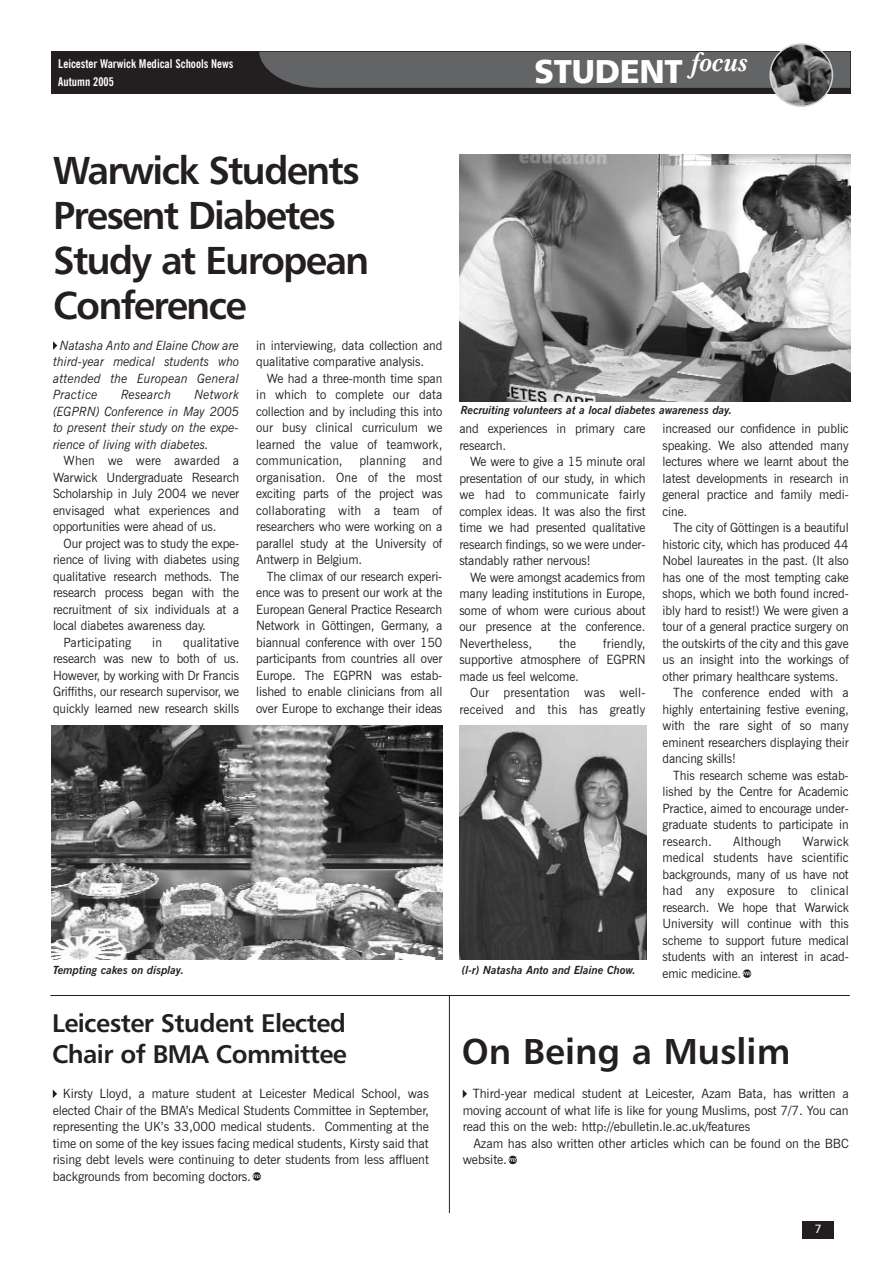
<style>
.page{position:relative;width:893px;height:1263px;background:#fff}
.page>*{position:absolute;margin:0;border:0;box-sizing:border-box;transform-origin:0 0}
.t1{font:39px/45px "Humanist 777 BT Bold B";letter-spacing:-.05em;color:#231f20}
.t2{font:36px "Humanist 777 BT Bold B";color:#231f20}
.t3{font:33px "Humanist 777 BT Black B";letter-spacing:-.01em;color:#fff}
.t4{font:25.5px/30.6px "Humanist 777 BT Bold B";letter-spacing:-.025em;color:#231f20}
.t5{font:12.75px/16.5px "News Gothic BT";letter-spacing:-.01em;color:#231f20;text-align:justify}
.t6{font:italic 12.75px/16.5px "News Gothic BT";letter-spacing:-.005em;color:#231f20;text-align:justify}
.t7{font:12.75px/16.5px "News Gothic BT";letter-spacing:.015em;color:#231f20;text-align:right}
.t8{font:12.75px "News Gothic BT";letter-spacing:.01em;color:#231f20}
.t9{font:italic 12.75px "News Gothic BT";letter-spacing:.015em;color:#231f20}
.t10{font:700 condensed 12px/17.5px "News Gothic BT";color:#fff}
.t11{font:12px "Humanist 777 BT Roman B";color:#fff}
.t12{font:italic 700 11.25px "News Gothic BT";color:#231f20}
</style>
<div class="page">
<div style="left:802px;top:1221px;width:32px;height:17px;background:#231f20"></div>
<div style="left:51px;top:52px;width:799px;height:42px;background:#231f20"></div>
<svg style="left:259px;top:43px;width:591px;height:64px"></svg>
<svg style="left:508px;top:1155px;width:9px;height:10px"></svg>
<svg style="left:463px;top:1090px;width:4px;height:8px"></svg>
<svg style="left:743px;top:969px;width:8px;height:9px"></svg>
<svg style="left:53px;top:341px;width:4px;height:9px"></svg>
<img style="left:459px;top:155px;width:391px;height:246px">
<img style="left:51px;top:726px;width:391px;height:233px">
<img style="left:460px;top:725px;width:186px;height:234px">
<hr style="left:50px;top:995px;width:800px;height:1px;background:#231f20">
<svg style="left:253px;top:1172px;width:8px;height:9px"></svg>
<svg style="left:53px;top:1090px;width:4px;height:8px"></svg>
<hr style="left:449px;top:996px;width:1px;height:217px;background:#231f20">
<p class="t10" style="left:58px;top:56px;width:177px">Leicester Warwick Medical Schools News<br>Autumn 2005</p>
<h3 class="t3" style="left:534px;top:55px;width:216px">STUDENT <sup>focus</sup></h3>
<h1 class="t1" style="left:53px;top:150px;width:317px">Warwick Students<br>Present Diabetes<br>Study at European<br>Conference</h1>
<p class="t5" style="left:256px;top:338px;width:188px">in interviewing, data collection and qualitative comparative analysis.</p>
<p class="t5" style="left:256px;top:371px;width:188px;text-indent:11px">We had a three-month time span in which to complete our data collection and by including this into our busy clinical curriculum we learned the value of teamwork, communication,</p>
<p class="t6" style="left:53px;top:339px;width:188px;text-indent:7px">Natasha Anto and Elaine Chow are third-year medical students who attended the European General Practice</p>
<p class="t6" style="left:53px;top:388px;width:188px;text-indent:141px">Network (EGPRN) Conference in May 2005 to present their study on the expe&shy;rience of living with diabetes.</p>
<p class="t5" style="left:53px;top:454px;width:188px;text-indent:11px">When we were awarded a Warwick Undergraduate Research Scholarship in July 2004 we never envisaged what experiences and opportunities were ahead of us.</p>
<p class="t5" style="left:64px;top:537px;width:177px">Our project was to study the expe-</p>
<p class="t5" style="left:53px;top:553px;width:188px">rience of living with diabetes using</p>
<p class="t5" style="left:53px;top:570px;width:188px">qualitative research methods. The</p>
<p class="t5" style="left:53px;top:586px;width:188px">research process began with the</p>
<p class="t5" style="left:53px;top:603px;width:188px">recruitment of six individuals at a</p>
<p class="t5" style="left:53px;top:619px;width:154px">local diabetes awareness day.</p>
<p class="t7" style="left:64px;top:636px;width:69px">Participating</p>
<p class="t5" style="left:152px;top:636px;width:11px">in</p>
<p class="t9" style="left:121px;top:390px;width:52px">Research</p>
<p class="t12" style="left:461px;top:406px;width:273px">Recruiting volunteers at a local diabetes awareness day.</p>
<p class="t5" style="left:663px;top:422px;width:188px">increased our confidence in public speaking. We also attended many lectures where we learnt about the latest developments in research in general practice and family medi&shy;cine.</p>
<p class="t5" style="left:673px;top:521px;width:177px">The city of Göttingen is a beautiful</p>
<p class="t5" style="left:663px;top:537px;width:188px">historic city, which has produced 44</p>
<p class="t5" style="left:663px;top:554px;width:188px">Nobel laureates in the past. (It also</p>
<p class="t5" style="left:663px;top:570px;width:188px">has one of the most tempting cake</p>
<p class="t5" style="left:663px;top:587px;width:188px">shops, which we both found incred-</p>
<p class="t5" style="left:663px;top:603px;width:188px">ibly hard to resist!) We were given a</p>
<p class="t5" style="left:663px;top:620px;width:188px">tour of a general practice surgery on</p>
<p class="t5" style="left:663px;top:636px;width:188px">the outskirts of the city and this gave</p>
<p class="t5" style="left:663px;top:653px;width:188px">us an insight into the workings of</p>
<p class="t5" style="left:663px;top:669px;width:177px">other primary healthcare systems.</p>
<p class="t8" style="left:673px;top:688px;width:177px">The conference ended with a</p>
<p class="t5" style="left:663px;top:702px;width:188px">highly entertaining festive evening,</p>
<p class="t5" style="left:663px;top:719px;width:188px">with the rare sight of so many</p>
<p class="t5" style="left:663px;top:735px;width:188px">eminent researchers displaying their</p>
<p class="t5" style="left:663px;top:752px;width:75px">dancing skills!</p>
<p class="t5" style="left:673px;top:768px;width:177px">This research scheme was estab-</p>
<p class="t5" style="left:663px;top:785px;width:188px">lished by the Centre for Academic</p>
<p class="t5" style="left:663px;top:801px;width:188px">Practice, aimed to encourage under-</p>
<p class="t5" style="left:663px;top:818px;width:188px">graduate students to participate in</p>
<p class="t7" style="left:663px;top:834px;width:51px">research.</p>
<p class="t7" style="left:733px;top:834px;width:50px">Although</p>
<p class="t5" style="left:459px;top:422px;width:188px">and experiences in primary care research.</p>
<p class="t5" style="left:459px;top:455px;width:188px;text-indent:11px">We were to give a 15 minute oral presentation of our study, in which we had to communicate fairly complex ideas. It was also the first time we had presented qualitative research findings, so we were under&shy;standably rather nervous!</p>
<p class="t5" style="left:459px;top:570px;width:188px;text-indent:11px">We were amongst academics from many leading institutions in Europe, some of whom were curious about our presence at the conference.<br>Nevertheless,</p>
<p class="t5" style="left:256px;top:454px;width:188px;text-indent:166px">and organisation. One of the most exciting parts of the project was collaborating with a team of researchers who were working on a parallel study at the University of Antwerp in Belgium.</p>
<p class="t5" style="left:256px;top:569px;width:188px;text-indent:11px">The climax of our research experi&shy;ence was to present our work at the European General Practice Research Network in Göttingen, Germany, a biannual conference with over 150 participants from countries all over Europe. The EGPRN was estab&shy;lished to enable clinicians from all over Europe to exchange their ideas</p>
<p class="t7" style="left:359px;top:454px;width:48px">planning</p>
<p class="t5" style="left:53px;top:636px;width:188px;text-indent:130px">qualitative research was new to both of us.<br>However, by working with Dr Francis Griffiths, our research supervisor, we quickly learned new research skills</p>
<p class="t5" style="left:459px;top:636px;width:188px;text-indent:144px">friendly, supportive atmosphere of EGPRN made us feel welcome.</p>
<p class="t7" style="left:459px;top:686px;width:188px">Our presentation was well&shy;received and this has greatly</p>
<p class="t5" style="left:559px;top:636px;width:18px">the</p>
<p class="t5" style="left:663px;top:834px;width:188px;text-indent:140px">Warwick medical students have scientific backgrounds, many of us have not had any exposure to clinical research. We hope that Warwick University will continue with this scheme to support future medical students with an interest in acad&shy;emic medicine.</p>
<p class="t12" style="left:53px;top:965px;width:132px">Tempting cakes on display.</p>
<p class="t12" style="left:462px;top:965px;width:176px">(l-r) Natasha Anto and Elaine Chow.</p>
<h3 class="t4" style="left:52px;top:1009px;width:296px">Leicester Student Elected<br>Chair of BMA Committee</h3>
<p class="t5" style="left:53px;top:1087px;width:378px;text-indent:10px">Kirsty Lloyd, a mature student at Leicester Medical School, was elected Chair of the BMA’s Medical Students Committee in September, representing the UK’s 33,000 medical students. Commenting at the time on some of the key issues facing medical students, Kirsty said that rising debt levels were continuing to deter students from less affluent backgrounds from becoming doctors.</p>
<h2 class="t2" style="left:462px;top:1033px;width:330px">On Being a Muslim</h2>
<p class="t5" style="left:463px;top:1087px;width:387px;text-indent:10px">Third-year medical student at Leicester, Azam Bata, has written a moving account of what life is like for young Muslims, post 7/7. You can read this on the web: http://ebulletin.le.ac.uk/features</p>
<p class="t5" style="left:463px;top:1136px;width:387px;text-indent:11px">Azam has also written other articles which can be found on the BBC website.</p>
<p class="t11" style="left:815px;top:1223px;width:8px">7</p>
</div>
